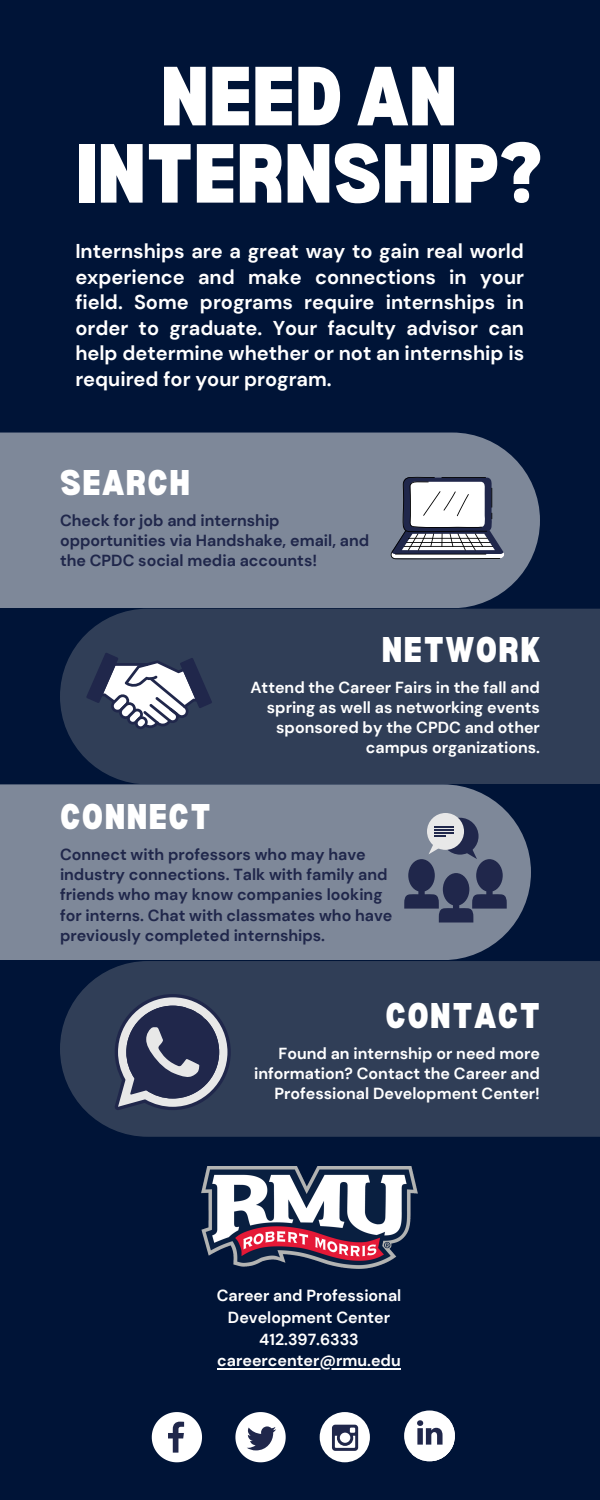
<style>
.page{position:relative;width:600px;height:1500px;background:#001437}
.page>*{position:absolute;margin:0;border:0;box-sizing:border-box;transform-origin:0 0}
.t1{font:900 semi-condensed 82px/77.2px "Bernoru";color:#fff;text-align:center}
.t2{font:900 semi-condensed 35px "Bernoru";letter-spacing:.04em;color:#fff}
.t3{font:700 20px/25.5px "DM Sans";color:#fff;text-align:justify}
.t4{font:700 16px/20.2px "DM Sans";color:#fff;text-align:right}
.t5{font:700 16px/20.2px "DM Sans";color:#20274b}
</style>
<div class="page">
<div style="left:0;top:433px;width:540px;height:175px;background:#7e8899"></div>
<div style="left:0;top:785px;width:531px;height:175px;background:#7e8899"></div>
<div style="left:60px;top:609px;width:540px;height:175px;background:#303e57"></div>
<div style="left:60px;top:961px;width:540px;height:176px;background:#303e57"></div>
<svg style="left:390px;top:477px;width:115px;height:82px;background:#9ea1ac"></svg>
<div style="left:442px;top:818px;width:37px;height:37px;background:#20274b;border-radius:50%"></div>
<div style="left:427px;top:813px;width:37px;height:37px;background:#e8e8e8;border-radius:50%"></div>
<hr style="left:434px;top:826px;width:20px;height:2px;background:#20274b">
<hr style="left:434px;top:829px;width:20px;height:2px;background:#20274b">
<hr style="left:434px;top:832px;width:20px;height:2px;background:#20274b">
<svg style="left:434px;top:835px;width:12px;height:1px"></svg>
<svg style="left:404px;top:842px;width:103px;height:80px;background:#555d77"></svg>
<svg style="left:86px;top:653px;width:126px;height:76px;background:#737a8e"></svg>
<svg style="left:152px;top:1412px;width:50px;height:50px"></svg>
<svg style="left:235px;top:1412px;width:51px;height:50px"></svg>
<div style="left:320px;top:1412px;width:50px;height:50px;background:#fff;border-radius:50%"></div>
<svg style="left:332px;top:1425px;width:26px;height:26px"></svg>
<div style="left:404px;top:1411px;width:51px;height:50px;background:#fff;border-radius:50%"></div>
<svg style="left:412px;top:1418px;width:43px;height:44px"></svg>
<img style="left:202px;top:1167px;width:216px;height:102px">
<svg style="left:115px;top:994px;width:116px;height:116px;background:#585e77"></svg>
<hr style="left:217px;top:1368px;width:184px;height:1px;background:#fff">
<p class="t1" style="left:75px;top:55px;width:469px">NEED AN<br>INTERNSHIP?</p>
<p class="t3" style="left:75px;top:239px;width:450px">Internships are a great way to gain real world experience and make connections in your field. Some programs require internships in order to graduate. Your faculty advisor can help determine whether or not an internship is required for your program.</p>
<p class="t2" style="left:60px;top:463px;width:132px">SEARCH</p>
<p class="t5" style="left:60px;top:510px;width:311px">Check for job and internship opportunities via Handshake, email, and the CPDC social media accounts!</p>
<p class="t2" style="left:382px;top:630px;width:160px">NETWORK</p>
<p class="t4" style="left:250px;top:677px;width:291px">Attend the Career Fairs in the fall and spring as well as networking events sponsored by the CPDC and other campus organizations.</p>
<p class="t2" style="left:60px;top:796px;width:152px">CONNECT</p>
<p class="t5" style="left:60px;top:844px;width:334px">Connect with professors who may have industry connections. Talk with family and friends who may know companies looking for interns. Chat with classmates who have previously completed internships.</p>
<p class="t2" style="left:386px;top:995px;width:156px">CONTACT</p>
<p class="t4" style="left:254px;top:1043px;width:287px">Found an internship or need more information? Contact the Career and<br>Professional Development Center!</p>
<p class="t4" style="left:217px;top:1285px;width:186px;line-height:21.8px;text-align:center">Career and Professional<br>Development Center</p>
<p class="t4" style="left:259px;top:1329px;width:101px">412.397.6333</p>
<p class="t4" style="left:217px;top:1351px;width:185px">careercenter@rmu.edu</p>
</div>
